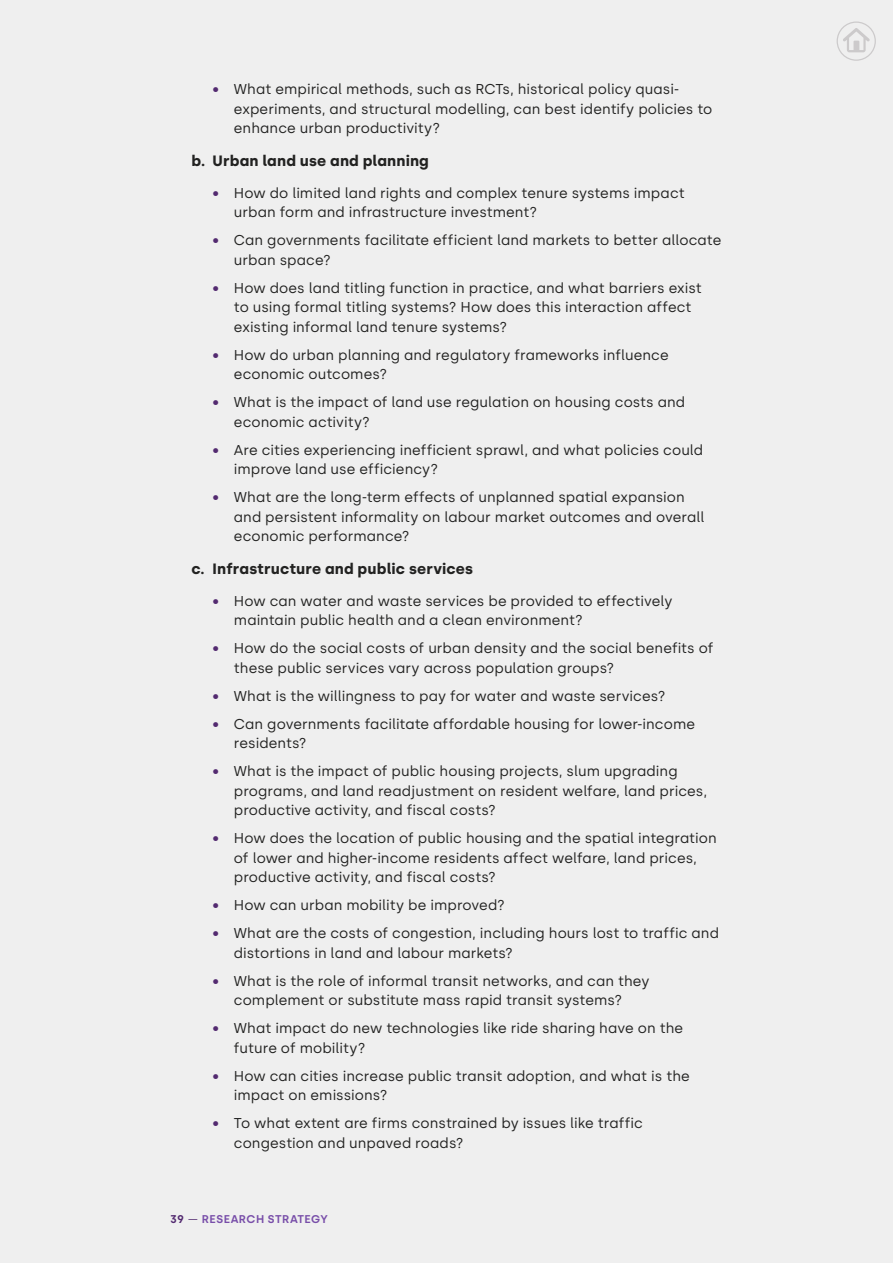
<style>
.page{position:relative;width:893px;height:1263px;background:#efefef}
.page>*{position:absolute;margin:0;border:0;box-sizing:border-box;transform-origin:0 0}
.t1{font:700 15px "Silka";letter-spacing:.015em;color:#222221}
.t2{font:14.25px/19.5px "Silka";letter-spacing:.005em;color:#222221}
.t3{font:600 11.25px "Silka";letter-spacing:.04em;color:#784ea9}
.s1{font-weight:700;color:#532a70}
.s2{color:#532a70}
.s3{font-weight:400;color:#532a70}
</style>
<div class="page">
<svg style="left:837px;top:22px;width:39px;height:37px"></svg>
<div style="left:837px;top:22px;width:39px;height:39px;border:1px solid #dad8d9;border-radius:50%"></div>
<svg style="left:843px;top:28px;width:27px;height:24px"></svg>
<p class="t2" style="left:234px;top:80px;width:480px;text-indent:-21px"><span class="s1">•</span> What empirical methods, such as RCTs, historical policy quasi&shy;experiments, and structural modelling, can best identify policies to enhance urban productivity?</p>
<p class="t1" style="left:191px;top:151px;width:239px">b. Urban land use and planning</p>
<p class="t2" style="left:234px;top:183px;width:452px;text-indent:-21px"><span class="s1">•</span> How do limited land rights and complex tenure systems impact urban form and infrastructure investment?</p>
<p class="t2" style="left:234px;top:231px;width:489px;text-indent:-21px"><span class="s1">•</span> Can governments facilitate efficient land markets to better allocate urban space?</p>
<p class="t2" style="left:234px;top:278px;width:470px;text-indent:-21px"><span class="s1">•</span> How does land titling function in practice, and what barriers exist to using formal titling systems? How does this interaction affect existing informal land tenure systems?</p>
<p class="t2" style="left:234px;top:345px;width:436px;text-indent:-21px"><span class="s1">•</span> How do urban planning and regulatory frameworks influence economic outcomes?</p>
<p class="t2" style="left:234px;top:393px;width:453px;text-indent:-21px"><span class="s1">•</span> What is the impact of land use regulation on housing costs and economic activity?</p>
<p class="t2" style="left:234px;top:440px;width:471px;text-indent:-21px"><span class="s1">•</span> Are cities experiencing inefficient sprawl, and what policies could improve land use efficiency?</p>
<p class="t2" style="left:234px;top:488px;width:472px;text-indent:-21px"><span class="s1">•</span> What are the long-term effects of unplanned spatial expansion and persistent informality on labour market outcomes and overall economic performance?</p>
<p class="t1" style="left:191px;top:559px;width:283px">c. Infrastructure and public services</p>
<p class="t2" style="left:234px;top:591px;width:440px;text-indent:-21px"><span class="s1">•</span> How can water and waste services be provided to effectively maintain public health and a clean environment?</p>
<p class="t2" style="left:234px;top:639px;width:481px;text-indent:-21px"><span class="s1">•</span> How do the social costs of urban density and the social benefits of these public services vary across population groups?</p>
<p class="t2" style="left:213px;top:686px;width:454px"><span class="s1">•</span> What is the willingness to pay for water and waste services?</p>
<p class="t2" style="left:234px;top:714px;width:463px;text-indent:-21px"><span class="s1">•</span> Can governments facilitate affordable housing for lower-income residents?</p>
<p class="t2" style="left:234px;top:762px;width:475px;text-indent:-21px"><span class="s1">•</span> What is the impact of public housing projects, slum upgrading programs, and land readjustment on resident welfare, land prices, productive activity, and fiscal costs?</p>
<p class="t2" style="left:234px;top:829px;width:484px;text-indent:-21px"><span class="s1">•</span> How does the location of public housing and the spatial integration of lower and higher-income residents affect welfare, land prices, productive activity, and fiscal costs?</p>
<p class="t2" style="left:213px;top:896px;width:294px"><span class="s1">•</span> How can urban mobility be improved?</p>
<p class="t2" style="left:234px;top:924px;width:487px;text-indent:-21px"><span class="s1">•</span> What are the costs of congestion, including hours lost to traffic and distortions in land and labour markets?</p>
<p class="t2" style="left:213px;top:971px;width:438px;text-align:center"><span class="s1">•</span> What is the role of informal transit networks, and can they complement or substitute mass rapid transit systems?</p>
<p class="t2" style="left:234px;top:1019px;width:451px;text-indent:-21px"><span class="s1">•</span> What impact do new technologies like ride sharing have on the future of mobility?</p>
<p class="t2" style="left:234px;top:1066px;width:457px;text-indent:-21px"><span class="s1">•</span> How can cities increase public transit adoption, and what is the impact on emissions?</p>
<p class="t2" style="left:234px;top:1114px;width:411px;text-indent:-21px"><span class="s1">•</span> To what extent are firms constrained by issues like traffic congestion and unpaved roads?</p>
<p class="t3" style="left:170px;top:1212px;width:159px"><span class="s2">39</span> <span class="s3">—</span> RESEARCH STRATEGY</p>
</div>
